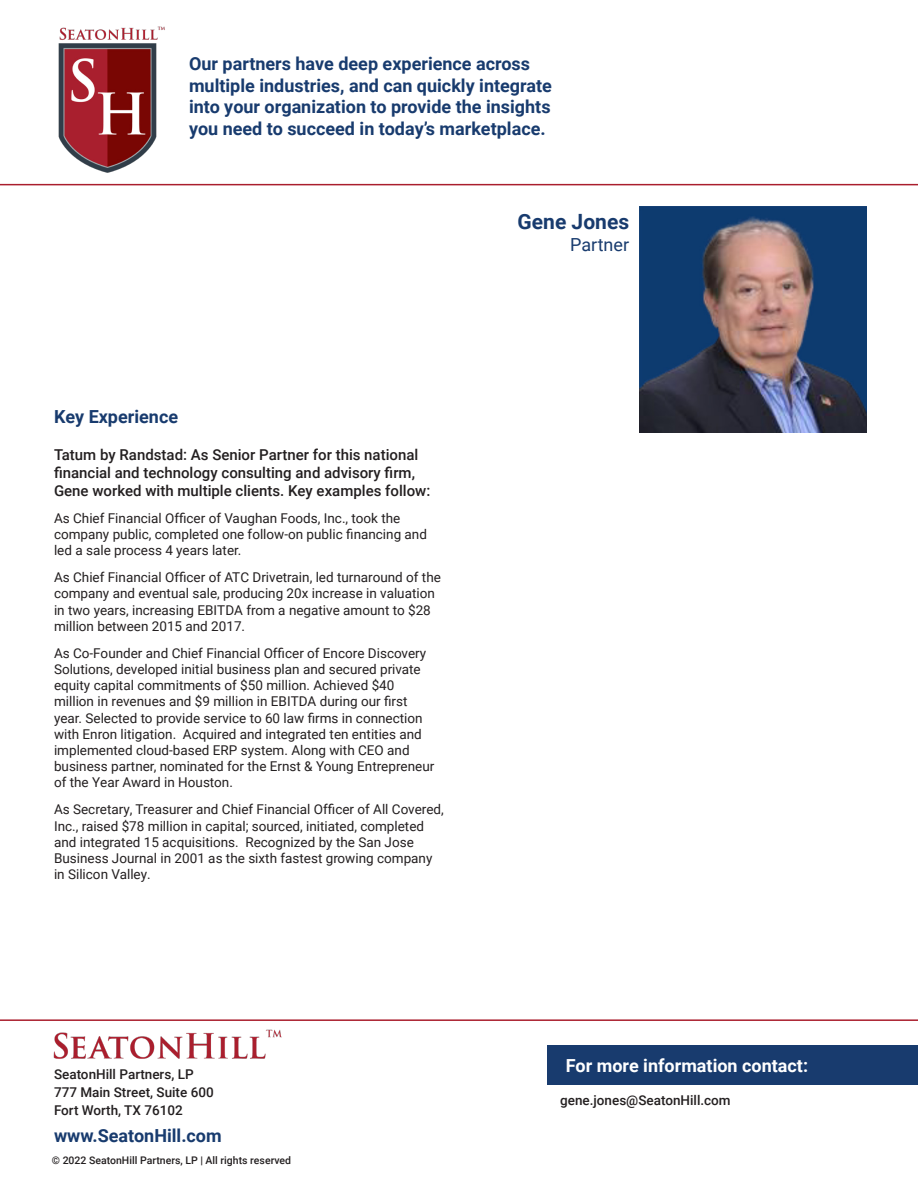
<style>
.page{position:relative;width:918px;height:1188px;background:#fff}
.page>*{position:absolute;margin:0;border:0;box-sizing:border-box;transform-origin:0 0}
.t1{font:700 21px "Roboto";color:#183b6e}
.t2{font:700 18px/21.6px "Roboto";color:#183b6e}
.t3{font:700 18px "Roboto";color:#fff}
.t4{font:18px "Roboto";color:#183b6e}
.t5{font:500 15px/18px "Roboto";color:#231f20}
.t6{font:13.5px/16.2px "Roboto";color:#231f20}
.t7{font:500 13.5px/18px "Roboto";color:#231f20}
.t8{font:500 10.5px "Roboto";color:#231f20}
</style>
<div class="page">
<div style="left:547px;top:1045px;width:371px;height:40px;background:#183b6e"></div>
<img style="left:53px;top:1029px;width:229px;height:30px">
<hr style="left:0;top:1019px;width:918px;height:2px;background:#aa1e2d">
<hr style="left:0;top:184px;width:918px;height:1px;background:#aa1e2d">
<img style="left:58px;top:26px;width:107px;height:147px">
<img style="left:640px;top:206px;width:226px;height:227px">
<h2 class="t2" style="left:189px;top:52px;width:364px">Our partners have deep experience across multiple industries, and can quickly integrate into your organization to provide the insights you need to succeed in today’s marketplace.</h2>
<p class="t2" style="left:54px;top:405px;width:126px">Key Experience</p>
<p class="t5" style="left:54px;top:445px;width:378px">Tatum by Randstad: As Senior Partner for this national financial and technology consulting and advisory firm,<br>Gene worked with multiple clients. Key examples follow:</p>
<p class="t6" style="left:54px;top:509px;width:375px">As Chief Financial Officer of Vaughan Foods, Inc., took the company public, completed one follow-on public financing and led a sale process 4 years later.</p>
<p class="t6" style="left:54px;top:569px;width:388px">As Chief Financial Officer of ATC Drivetrain, led turnaround of the company and eventual sale, producing 20x increase in valuation in two years, increasing EBITDA from a negative amount to $28 million between 2015 and 2017.</p>
<p class="t6" style="left:54px;top:644px;width:382px">As Co-Founder and Chief Financial Officer of Encore Discovery Solutions, developed initial business plan and secured private equity capital commitments of $50 million. Achieved $40 million in revenues and $9 million in EBITDA during our first year. Selected to provide service to 60 law firms in connection with Enron litigation. Acquired and integrated ten entities and implemented cloud-based ERP system. Along with CEO and business partner, nominated for the Ernst &amp; Young Entrepreneur of the Year Award in Houston.</p>
<p class="t6" style="left:54px;top:801px;width:391px">As Secretary, Treasurer and Chief Financial Officer of All Covered, Inc., raised $78 million in capital; sourced, initiated, completed and integrated 15 acquisitions. Recognized by the San Jose Business Journal in 2001 as the sixth fastest growing company in Silicon Valley.</p>
<p class="t7" style="left:54px;top:1065px;width:161px">SeatonHill Partners, LP<br>777 Main Street, Suite 600<br>Fort Worth, TX 76102</p>
<h2 class="t2" style="left:54px;top:1124px;width:169px">www.SeatonHill.com</h2>
<p class="t8" style="left:52px;top:1153px;width:241px">© 2022 SeatonHill Partners, LP | All rights reserved</p>
<p class="t1" style="left:518px;top:207px;width:113px">Gene Jones</p>
<p class="t4" style="left:570px;top:232px;width:61px">Partner</p>
<h2 class="t3" style="left:566px;top:1053px;width:244px">For more information contact:</h2>
<p class="t7" style="left:560px;top:1091px;width:172px">gene.jones@SeatonHill.com</p>
</div>
